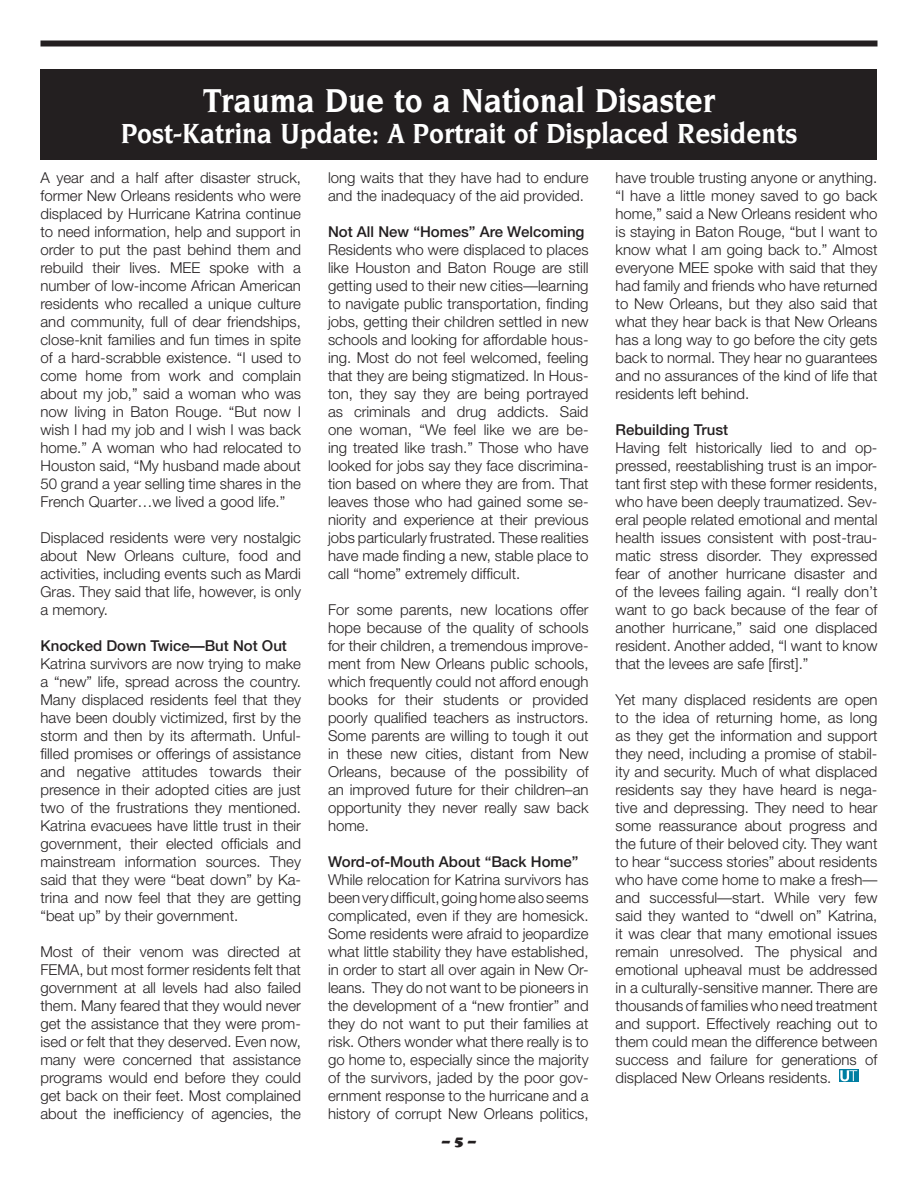
<style>
.page{position:relative;width:918px;height:1188px;background:#fff}
.page>*{position:absolute;margin:0;border:0;box-sizing:border-box;transform-origin:0 0}
.t1{font:700 36px "Novarese";color:#fff;scale:.9 1}
.t2{font:700 30px "Novarese";color:#fff;scale:.9 1}
.t3{font:300 15px/18px "Helvetica Neue";color:#231f20;text-align:justify}
.t4{font:500 15px "Helvetica Neue";color:#231f20}
.t5{font:900 15px "Cooper";color:#231f20}
</style>
<div class="page">
<div style="left:40px;top:40px;width:838px;height:6px;background:#231f20"></div>
<div style="left:40px;top:69px;width:838px;height:90px;background:#231f20"></div>
<div style="left:839px;top:1069px;width:20px;height:13px;background:#007ea2"></div>
<svg style="left:840px;top:1070px;width:17px;height:11px"></svg>
<h1 class="t1" style="left:203px;top:80px;width:571px">Trauma Due to a National Disaster</h1>
<h2 class="t2" style="left:121px;top:116px;width:753px">Post-Katrina Update: A Portrait of Displaced Residents</h2>
<p class="t3" style="left:40px;top:168px;width:262px">A year and a half after disaster struck, former New Orleans residents who were displaced by Hurricane Katrina continue to need information, help and support in order to put the past behind them and rebuild their lives. MEE spoke with a number of low-income African American residents who recalled a unique culture and community, full of dear friendships, close-knit families and fun times in spite of a hard-scrabble existence. “I used to come home from work and complain about my job,” said a woman who was now living in Baton Rouge. “But now I wish I had my job and I wish I was back home.” A woman who had relocated to Houston said, “My husband made about 50 grand a year selling time shares in the French Quarter…we lived a good life.”</p>
<p class="t3" style="left:40px;top:528px;width:262px">Displaced residents were very nostalgic about New Orleans culture, food and activities, including events such as Mardi Gras. They said that life, however, is only a memory.</p>
<p class="t4" style="left:40px;top:637px;width:248px">Knocked Down Twice—But Not Out</p>
<p class="t3" style="left:40px;top:654px;width:262px">Katrina survivors are now trying to make a “new” life, spread across the country.<br>Many displaced residents feel that they have been doubly victimized, first by the storm and then by its aftermath. Unful&shy;filled promises or offerings of assistance and negative attitudes towards their presence in their adopted cities are just two of the frustrations they mentioned.<br>Katrina evacuees have little trust in their government, their elected officials and mainstream information sources. They said that they were “beat down” by Ka&shy;trina and now feel that they are getting “beat up” by their government.</p>
<p class="t3" style="left:40px;top:942px;width:262px">Most of their venom was directed at FEMA, but most former residents felt that government at all levels had also failed them. Many feared that they would never get the assistance that they were prom&shy;ised or felt that they deserved. Even now, many were concerned that assistance programs would end before they could get back on their feet. Most complained about the inefficiency of agencies, the</p>
<p class="t3" style="left:328px;top:168px;width:262px">long waits that they have had to endure and the inadequacy of the aid provided.</p>
<p class="t4" style="left:328px;top:223px;width:258px">Not All New “Homes” Are Welcoming</p>
<p class="t3" style="left:328px;top:240px;width:262px">Residents who were displaced to places like Houston and Baton Rouge are still getting used to their new cities—learning to navigate public transportation, finding jobs, getting their children settled in new schools and looking for affordable hous&shy;ing. Most do not feel welcomed, feeling that they are being stigmatized. In Hous&shy;ton, they say they are being portrayed as criminals and drug addicts. Said one woman, “We feel like we are be&shy;ing treated like trash.” Those who have looked for jobs say they face discrimina&shy;tion based on where they are from. That leaves those who had gained some se&shy;niority and experience at their previous jobs particularly frustrated. These realities have made finding a new, stable place to call “home” extremely difficult.</p>
<p class="t3" style="left:328px;top:600px;width:262px">For some parents, new locations offer hope because of the quality of schools for their children, a tremendous improve&shy;ment from New Orleans public schools, which frequently could not afford enough books for their students or provided poorly qualified teachers as instructors.<br>Some parents are willing to tough it out in these new cities, distant from New Orleans, because of the possibility of an improved future for their children–an opportunity they never really saw back home.</p>
<p class="t4" style="left:328px;top:853px;width:252px">Word-of-Mouth About “Back Home”</p>
<p class="t3" style="left:328px;top:870px;width:262px">While relocation for Katrina survivors has been very difficult, going home also seems complicated, even if they are homesick.<br>Some residents were afraid to jeopardize what little stability they have established, in order to start all over again in New Or&shy;leans. They do not want to be pioneers in the development of a “new frontier” and they do not want to put their families at risk. Others wonder what there really is to go home to, especially since the majority of the survivors, jaded by the poor gov&shy;ernment response to the hurricane and a history of corrupt New Orleans politics,</p>
<p class="t5" style="left:441px;top:1132px;width:37px">– 5 –</p>
<p class="t3" style="left:616px;top:168px;width:263px">have trouble trusting anyone or anything. “I have a little money saved to go back home,” said a New Orleans resident who is staying in Baton Rouge, “but I want to know what I am going back to.” Almost everyone MEE spoke with said that they had family and friends who have returned to New Orleans, but they also said that what they hear back is that New Orleans has a long way to go before the city gets back to normal. They hear no guarantees and no assurances of the kind of life that residents left behind.</p>
<p class="t4" style="left:616px;top:421px;width:114px">Rebuilding Trust</p>
<p class="t3" style="left:616px;top:438px;width:263px">Having felt historically lied to and op&shy;pressed, reestablishing trust is an impor&shy;tant first step with these former residents, who have been deeply traumatized. Sev&shy;eral people related emotional and mental health issues consistent with post-trau&shy;matic stress disorder. They expressed fear of another hurricane disaster and of the levees failing again. “I really don’t want to go back because of the fear of another hurricane,” said one displaced resident. Another added, “I want to know that the levees are safe [first].”</p>
<p class="t3" style="left:616px;top:690px;width:263px">Yet many displaced residents are open to the idea of returning home, as long as they get the information and support they need, including a promise of stabil&shy;ity and security. Much of what displaced residents say they have heard is nega&shy;tive and depressing. They need to hear some reassurance about progress and the future of their beloved city. They want to hear “success stories” about residents who have come home to make a fresh— and successful—start. While very few said they wanted to “dwell on” Katrina, it was clear that many emotional issues remain unresolved. The physical and emotional upheaval must be addressed in a culturally-sensitive manner. There are thousands of families who need treatment and support. Effectively reaching out to them could mean the difference between success and failure for generations of displaced New Orleans residents.</p>
</div>
